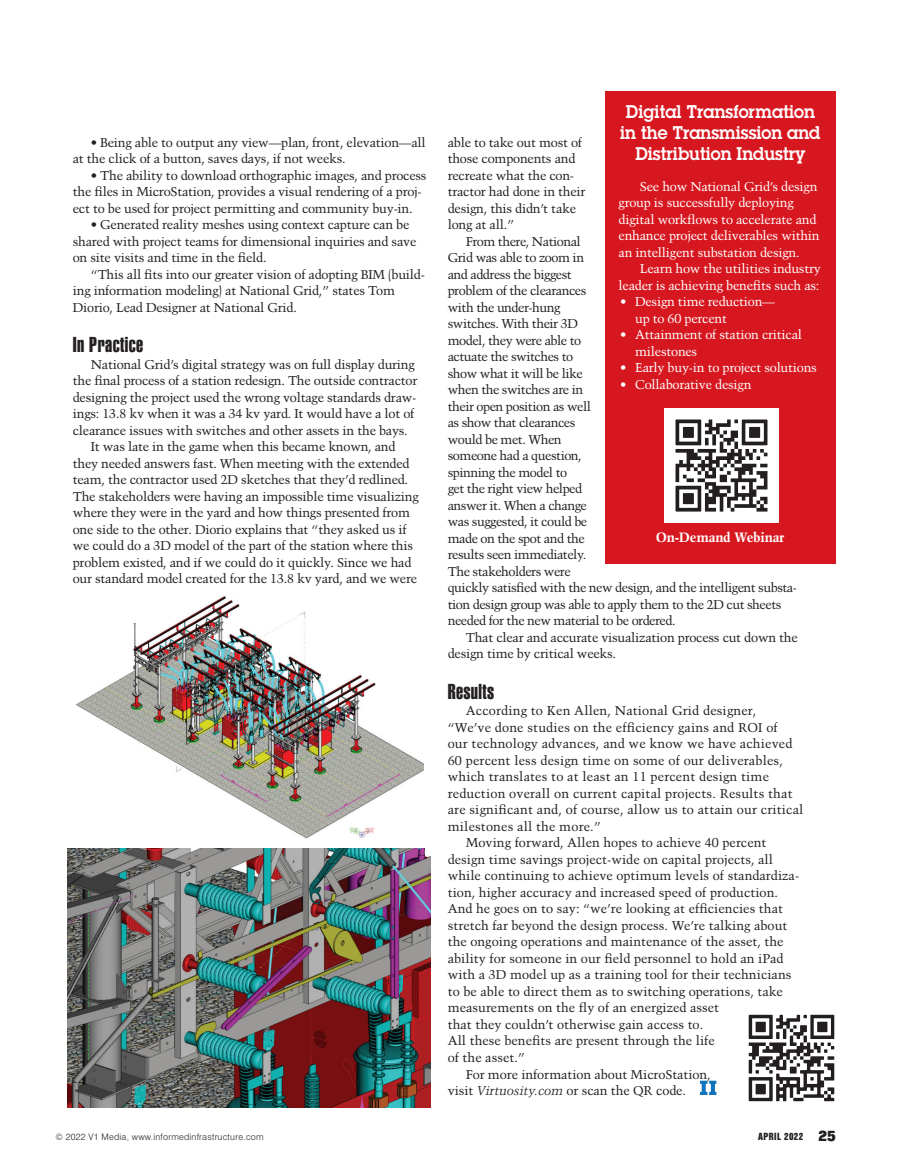
<style>
.page{position:relative;width:905px;height:1175px;background:#fff}
.page>*{position:absolute;margin:0;border:0;box-sizing:border-box;transform-origin:0 0}
.t1{font:21px "Swiss 911 BT Extra Compressed";letter-spacing:.02em;color:#231f20}
.t2{font:600 18px/21px "Lubalin Graph";color:#fff;text-align:center;scale:.94 1}
.t3{font:700 13.5px "Trump Mediaeval";letter-spacing:-.02em;color:#fff}
.t4{font:12.75px/16.5px "Trump Mediaeval";letter-spacing:-.02em;color:#231f20}
.t5{font:12.75px "Trump Mediaeval";color:#231f20}
.t6{font:12.75px/16.5px "Trump Mediaeval";letter-spacing:-.04em;color:#231f20}
.t7{font:12.75px "Trump Mediaeval";letter-spacing:.01em;color:#231f20}
.t8{font:12.75px/16.5px "Trump Mediaeval";letter-spacing:-.02em;color:#fff}
.t9{font:300 9px "Swiss 721 BT";letter-spacing:.025em;color:#231f20}
.t10{font:9px "Swiss 921 BT Regular A";letter-spacing:.05em;color:#231f20}
.s1{font-style:italic}
.s2{font-family:"Folio";font-weight:800;font-size:15px}
</style>
<div class="page">
<svg style="left:700px;top:1080px;width:16px;height:15px"></svg>
<div style="left:605px;top:91px;width:230px;height:472px;background:#d7171f"></div>
<img style="left:664px;top:408px;width:114px;height:114px">
<img style="left:748px;top:1014px;width:87px;height:88px">
<img style="left:67px;top:849px;width:363px;height:258px">
<img style="left:76px;top:596px;width:347px;height:243px">
<p class="t4" style="left:73px;top:134px;width:354px;text-indent:18px">• Being able to output any view—plan, front, elevation—all at the click of a button, saves days, if not weeks.</p>
<p class="t4" style="left:73px;top:167px;width:355px;text-indent:18px">• The ability to download orthographic images, and process the files in MicroStation, provides a visual rendering of a proj&shy;ect to be used for project permitting and community buy-in.</p>
<p class="t4" style="left:73px;top:216px;width:345px;text-indent:18px">• Generated reality meshes using context capture can be shared with project teams for dimensional inquiries and save on site visits and time in the field.</p>
<p class="t4" style="left:73px;top:266px;width:353px;text-indent:18px">“This all fits into our greater vision of adopting BIM (build&shy;ing information modeling) at National Grid,” states Tom<br>Diorio, Lead Designer at National Grid.</p>
<h1 class="t1" style="left:73px;top:333px;width:72px">In Practice</h1>
<p class="t4" style="left:91px;top:356px;width:325px">National Grid’s digital strategy was on full display during</p>
<p class="t4" style="left:73px;top:372px;width:346px">the final process of a station redesign. The outside contractor</p>
<p class="t4" style="left:73px;top:389px;width:345px">designing the project used the wrong voltage standards draw-</p>
<p class="t4" style="left:73px;top:405px;width:343px">ings: 13.8 kv when it was a 34 kv yard. It would have a lot of</p>
<p class="t4" style="left:73px;top:422px;width:336px">clearance issues with switches and other assets in the bays.</p>
<p class="t4" style="left:91px;top:438px;width:306px">It was late in the game when this became known, and</p>
<p class="t4" style="left:73px;top:455px;width:338px">they needed answers fast. When meeting with the extended</p>
<p class="t4" style="left:73px;top:471px;width:337px">team, the contractor used 2D sketches that they’d redlined.</p>
<p class="t4" style="left:73px;top:488px;width:347px">The stakeholders were having an impossible time visualizing</p>
<p class="t4" style="left:73px;top:504px;width:339px">where they were in the yard and how things presented from</p>
<p class="t4" style="left:73px;top:521px;width:335px">one side to the other. Diorio explains that “they asked us if</p>
<p class="t4" style="left:73px;top:537px;width:342px">we could do a 3D model of the part of the station where this</p>
<p class="t4" style="left:73px;top:554px;width:340px">problem existed, and if we could do it quickly. Since we had</p>
<p class="t4" style="left:73px;top:570px;width:346px">our standard model created for the 13.8 kv yard, and we were</p>
<h2 class="t2" style="left:620px;top:101px;width:214px">Digital Transformation in the Transmission and<br>Distribution Industry</h2>
<p class="t8" style="left:618px;top:178px;width:203px;text-indent:21px">See how National Grid’s design group is successfully deploying digital workflows to accelerate and enhance project deliverables within an intelligent substation design.</p>
<p class="t8" style="left:618px;top:260px;width:204px;text-align:right">Learn how the utilities industry leader is achieving benefits such as:</p>
<p class="t8" style="left:635px;top:293px;width:141px;text-indent:-15px">• Design time reduction— up to 60 percent</p>
<p class="t8" style="left:635px;top:326px;width:168px;text-indent:-15px">• Attainment of station critical milestones</p>
<p class="t8" style="left:620px;top:359px;width:198px">• Early buy-in to project solutions</p>
<p class="t8" style="left:620px;top:376px;width:133px">• Collaborative design</p>
<p class="t4" style="left:447px;top:134px;width:139px">able to take out most of those components and recreate what the con&shy;tractor had done in their design, this didn’t take long at all.”</p>
<p class="t6" style="left:447px;top:233px;width:351px;text-indent:18px">From there, National<br>Grid was able to zoom in<br>and address the biggest<br>problem of the clearances<br>with the under-hung<br>switches. With their 3D<br>model, they were able to<br>actuate the switches to<br>show what it will be like<br>when the switches are in<br>their open position as well<br>as show that clearances<br>would be met. When<br>someone had a question,<br>spinning the model to<br>get the right view helped<br>answer it. When a change<br>was suggested, it could be<br>made on the spot and the<br>results seen immediately.<br>The stakeholders were<br>quickly satisfied with the new design, and the intelligent substa&shy;tion design group was able to apply them to the 2D cut sheets needed for the new material to be ordered.</p>
<p class="t4" style="left:447px;top:629px;width:351px;text-indent:18px">That clear and accurate visualization process cut down the design time by critical weeks.</p>
<h1 class="t1" style="left:447px;top:679px;width:48px">Results</h1>
<p class="t7" style="left:466px;top:703px;width:292px">According to Ken Allen, National Grid designer,</p>
<p class="t7" style="left:447px;top:719px;width:331px">“We’ve done studies on the efficiency gains and ROI of</p>
<p class="t7" style="left:447px;top:736px;width:346px">our technology advances, and we know we have achieved</p>
<p class="t7" style="left:447px;top:752px;width:336px">60 percent less design time on some of our deliverables,</p>
<p class="t7" style="left:447px;top:769px;width:323px">which translates to at least an 11 percent design time</p>
<p class="t7" style="left:447px;top:785px;width:346px">reduction overall on current capital projects. Results that</p>
<p class="t7" style="left:447px;top:802px;width:357px">are significant and, of course, allow us to attain our critical</p>
<p class="t7" style="left:447px;top:818px;width:155px">milestones all the more.”</p>
<p class="t5" style="left:466px;top:835px;width:302px">Moving forward, Allen hopes to achieve 40 percent</p>
<p class="t5" style="left:447px;top:851px;width:327px">design time savings project-wide on capital projects, all</p>
<p class="t5" style="left:447px;top:868px;width:353px">while continuing to achieve optimum levels of standardiza-</p>
<p class="t5" style="left:447px;top:884px;width:332px">tion, higher accuracy and increased speed of production.</p>
<p class="t5" style="left:447px;top:901px;width:337px">And he goes on to say: “we’re looking at efficiencies that</p>
<p class="t5" style="left:447px;top:917px;width:341px">stretch far beyond the design process. We’re talking about</p>
<p class="t5" style="left:447px;top:934px;width:337px">the ongoing operations and maintenance of the asset, the</p>
<p class="t5" style="left:447px;top:950px;width:337px">ability for someone in our field personnel to hold an iPad</p>
<p class="t5" style="left:447px;top:967px;width:345px">with a 3D model up as a training tool for their technicians</p>
<p class="t5" style="left:447px;top:983px;width:337px">to be able to direct them as to switching operations, take</p>
<p class="t5" style="left:447px;top:1000px;width:273px">measurements on the fly of an energized asset</p>
<p class="t5" style="left:447px;top:1016px;width:257px">that they couldn’t otherwise gain access to.</p>
<p class="t5" style="left:447px;top:1033px;width:269px">All these benefits are present through the life</p>
<p class="t5" style="left:447px;top:1049px;width:79px">of the asset.”</p>
<p class="t4" style="left:466px;top:1065px;width:246px">For more information about MicroStation,</p>
<p class="t4" style="left:447px;top:1082px;width:240px">visit <span class="s1">Virtuosity.com</span> or scan the QR code.</p>
<p class="t3" style="left:655px;top:528px;width:130px">On-Demand Webinar</p>
<p class="t9" style="left:56px;top:1131px;width:209px">© 2022 V1 Media, www.informedinfrastructure.com</p>
<p class="t10" style="left:758px;top:1131px;width:79px">APRIL 2022 <span class="s2">25</span></p>
</div>
